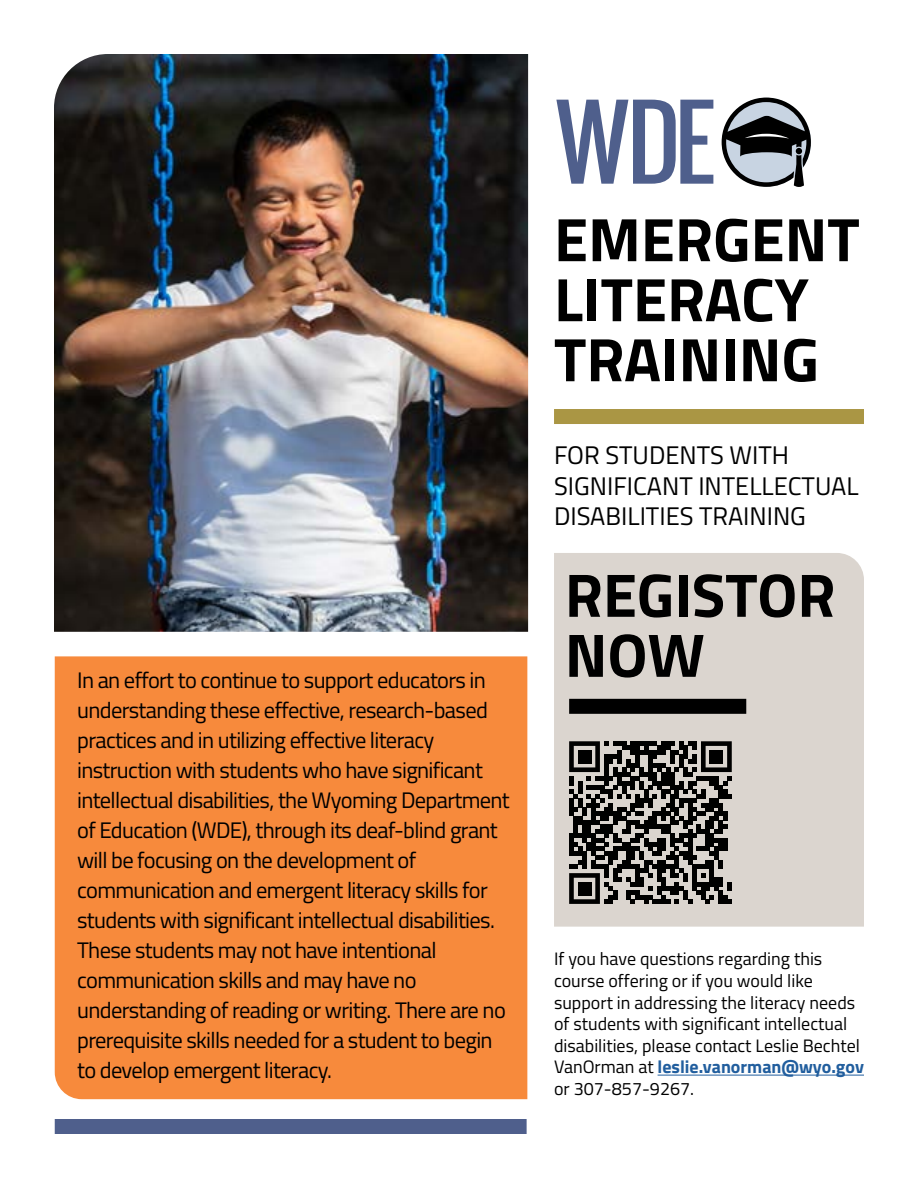
<style>
.page{position:relative;width:918px;height:1188px;background:#fff}
.page>*{position:absolute;margin:0;border:0;box-sizing:border-box;transform-origin:0 0}
.t1{font:700 61.5px/60px "Titillium Web";color:#000}
.t2{font:25.5px/30.6px "Titillium Web";color:#000}
.t3{font:22.5px/30px "Titillium Web";letter-spacing:-.03em;color:#000}
.t4{font:18px/21.6px "Titillium Web";color:#000}
.s1{font-weight:700;color:#215e9e}
</style>
<div class="page">
<img style="left:54px;top:54px;width:474px;height:578px">
<div style="left:554px;top:409px;width:310px;height:15px;background:#aa9644"></div>
<svg style="left:556px;top:100px;width:157px;height:84px"></svg>
<svg style="left:722px;top:98px;width:89px;height:89px"></svg>
<div style="left:55px;top:656px;width:472px;height:443px;background:#f78a3c"></div>
<div style="left:554px;top:553px;width:310px;height:374px;background:#dbd5cf"></div>
<div style="left:569px;top:699px;width:177px;height:15px;background:#000"></div>
<hr style="left:658px;top:1075px;width:206px;height:1px;background:#215e9e">
<svg style="left:569px;top:741px;width:163px;height:163px;background:#615e5c"></svg>
<div style="left:578px;top:750px;width:13px;height:13px;background:#000"></div>
<div style="left:710px;top:750px;width:13px;height:13px;background:#000"></div>
<div style="left:578px;top:882px;width:13px;height:13px;background:#000"></div>
<div style="left:55px;top:1119px;width:472px;height:15px;background:#4f5f8c"></div>
<p class="t3" style="left:77px;top:664px;width:434px">In an effort to continue to support educators in understanding these effective, research-based practices and in utilizing effective literacy instruction with students who have significant intellectual disabilities, the Wyoming Department of Education (WDE), through its deaf-blind grant will be focusing on the development of communication and emergent literacy skills for students with significant intellectual disabilities.<br>These students may not have intentional communication skills and may have no understanding of reading or writing. There are no prerequisite skills needed for a student to begin to develop emergent literacy.</p>
<h1 class="t1" style="left:554px;top:207px;width:307px">EMERGENT<br>LITERACY<br>TRAINING</h1>
<p class="t2" style="left:554px;top:439px;width:306px">FOR STUDENTS WITH<br>SIGNIFICANT INTELLECTUAL<br>DISABILITIES TRAINING</p>
<p class="t1" style="left:565px;top:562px;width:272px">REGISTOR<br>NOW</p>
<p class="t4" style="left:554px;top:947px;width:311px">If you have questions regarding this course offering or if you would like support in addressing the literacy needs of students with significant intellectual disabilities, please contact Leslie Bechtel VanOrman at <span class="s1">leslie.vanorman@wyo.gov </span>or 307-857-9267.</p>
</div>
